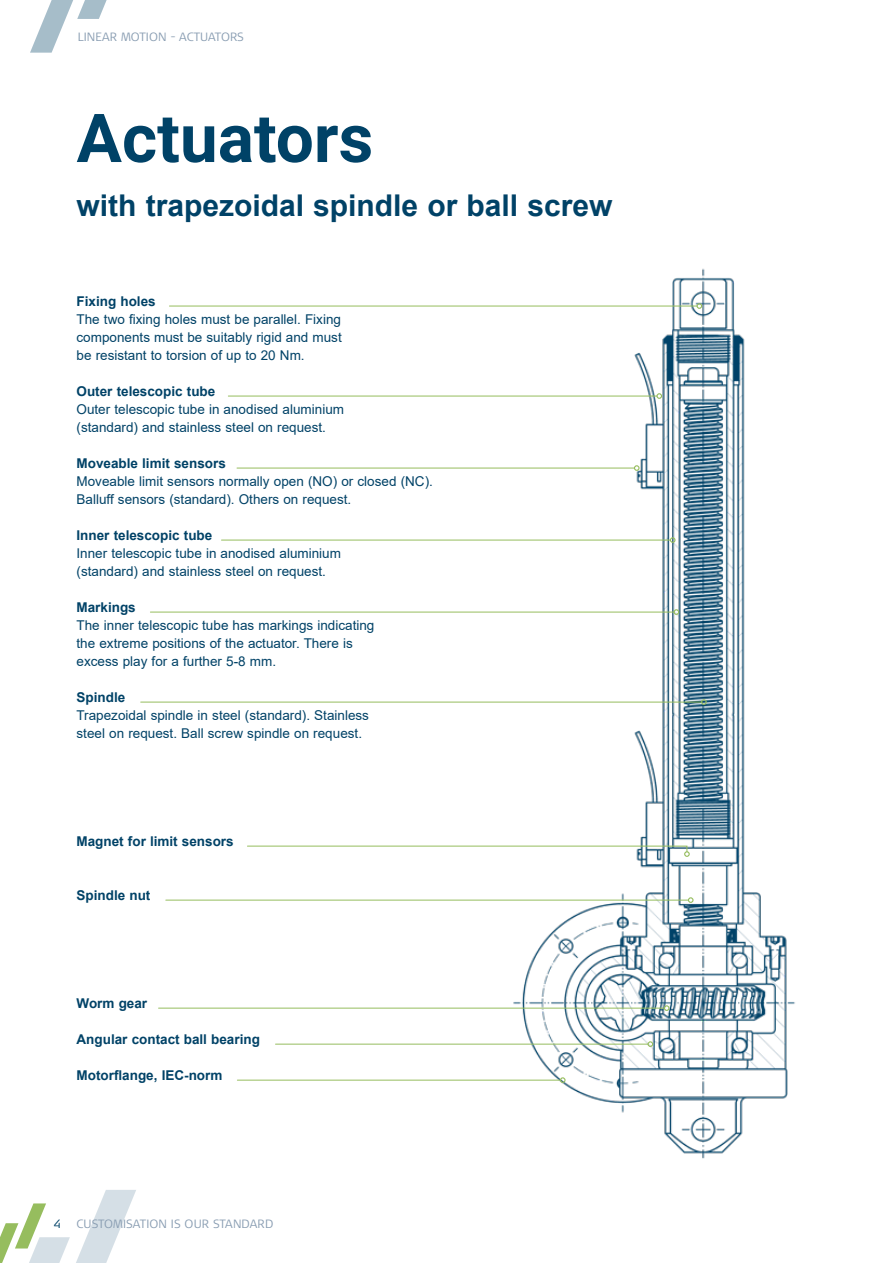
<style>
.page{position:relative;width:893px;height:1263px;background:#fff}
.page>*{position:absolute;margin:0;border:0;box-sizing:border-box;transform-origin:0 0}
.t1{font:700 67.5px "Roboto";color:#004267}
.t2{font:700 30px "Arial";color:#004267}
.t3{font:13.5px/18px "Arial";color:#004267}
.t4{font:700 13.5px "Arial";color:#004267}
.t5{font:300 12px "Signa OT";letter-spacing:.01em;color:#899db2}
.t6{font:300 12px "Signa OT";color:#004267}
</style>
<div class="page">
<svg style="left:0;top:1190px;width:136px;height:73px"></svg>
<svg style="left:30px;top:0;width:77px;height:53px"></svg>
<img style="left:485px;top:268px;width:310px;height:891px">
<hr style="left:159px;top:1008px;width:505px;height:1px;background:#96bd5e">
<svg style="left:664px;top:1005px;width:5px;height:6px"></svg>
<hr style="left:166px;top:900px;width:522px;height:1px;background:#96bd5e">
<svg style="left:688px;top:897px;width:5px;height:6px"></svg>
<hr style="left:141px;top:702px;width:561px;height:1px;background:#96bd5e">
<svg style="left:701px;top:699px;width:6px;height:6px"></svg>
<svg style="left:247px;top:845px;width:443px;height:12px"></svg>
<hr style="left:237px;top:1080px;width:323px;height:1px;background:#96bd5e">
<svg style="left:560px;top:1077px;width:6px;height:6px"></svg>
<hr style="left:275px;top:1044px;width:373px;height:1px;background:#96bd5e">
<svg style="left:647px;top:1041px;width:6px;height:6px"></svg>
<hr style="left:169px;top:306px;width:528px;height:1px;background:#96bd5e">
<svg style="left:696px;top:303px;width:6px;height:6px"></svg>
<hr style="left:150px;top:612px;width:524px;height:1px;background:#96bd5e">
<svg style="left:673px;top:609px;width:6px;height:6px"></svg>
<hr style="left:221px;top:540px;width:449px;height:1px;background:#96bd5e">
<svg style="left:670px;top:537px;width:5px;height:6px"></svg>
<hr style="left:228px;top:396px;width:429px;height:1px;background:#96bd5e">
<svg style="left:656px;top:393px;width:6px;height:6px"></svg>
<hr style="left:237px;top:468px;width:397px;height:1px;background:#96bd5e">
<svg style="left:634px;top:465px;width:5px;height:6px"></svg>
<p class="t5" style="left:78px;top:29px;width:168px">LINEAR MOTION - ACTUATORS</p>
<h1 class="t1" style="left:77px;top:91px;width:298px">Actuators</h1>
<h2 class="t2" style="left:77px;top:184px;width:537px">with trapezoidal spindle or ball screw</h2>
<p class="t4" style="left:77px;top:292px;width:81px">Fixing holes</p>
<p class="t3" style="left:77px;top:310px;width:267px;text-align:justify">The two fixing holes must be parallel. Fixing components must be suitably rigid and must be resistant to torsion of up to 20 Nm.</p>
<p class="t4" style="left:77px;top:382px;width:140px">Outer telescopic tube</p>
<p class="t3" style="left:77px;top:400px;width:269px">Outer telescopic tube in anodised aluminium (standard) and stainless steel on request.</p>
<p class="t4" style="left:77px;top:454px;width:151px">Moveable limit sensors</p>
<p class="t3" style="left:77px;top:472px;width:358px">Moveable limit sensors normally open (NO) or closed (NC).<br>Balluff sensors (standard). Others on request.</p>
<p class="t4" style="left:77px;top:526px;width:137px">Inner telescopic tube</p>
<p class="t3" style="left:77px;top:544px;width:266px">Inner telescopic tube in anodised aluminium (standard) and stainless steel on request.</p>
<p class="t4" style="left:77px;top:598px;width:61px">Markings</p>
<p class="t3" style="left:77px;top:616px;width:299px">The inner telescopic tube has markings indicating the extreme positions of the actuator. There is excess play for a further 5-8 mm.</p>
<p class="t4" style="left:77px;top:688px;width:50px">Spindle</p>
<p class="t3" style="left:77px;top:706px;width:294px">Trapezoidal spindle in steel (standard). Stainless steel on request. Ball screw spindle on request.</p>
<p class="t4" style="left:77px;top:832px;width:159px">Magnet for limit sensors</p>
<p class="t4" style="left:77px;top:886px;width:75px">Spindle nut</p>
<p class="t4" style="left:77px;top:994px;width:72px">Worm gear</p>
<p class="t4" style="left:77px;top:1030px;width:185px">Angular contact ball bearing</p>
<p class="t4" style="left:77px;top:1066px;width:147px">Motorflange, IEC-norm</p>
<p class="t6" style="left:54px;top:1216px;width:9px">4</p>
<p class="t5" style="left:77px;top:1216px;width:198px">CUSTOMISATION IS OUR STANDARD</p>
</div>
